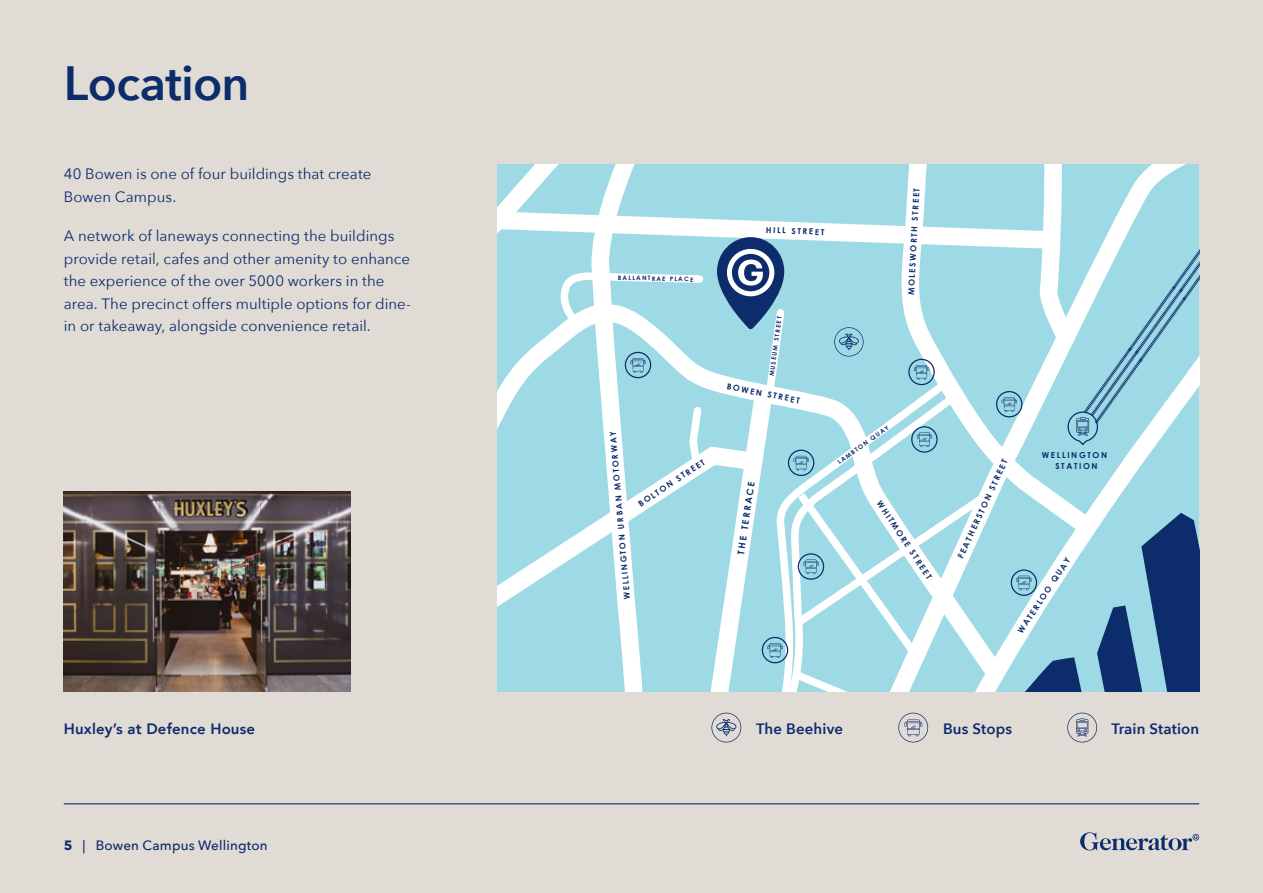
<style>
.page{position:relative;width:1263px;height:893px;background:#e0dbd5}
.page>*{position:absolute;margin:0;border:0;box-sizing:border-box;transform-origin:0 0}
.t1{font:600 48px "Avenir Next";letter-spacing:-.015em;color:#0d2c6c}
.t2{font:15px/22.5px "Avenir Next";letter-spacing:.005em;color:#0d2c6c}
.t3{font:600 15px "Avenir Next";letter-spacing:.01em;color:#0d2c6c}
.t4{font:800 15px "Avenir";letter-spacing:.01em;color:#0d2c6c}
.t5{font:500 13.5px "Avenir Next";letter-spacing:.01em;color:#0d2c6c}
.t6{font:700 9.15px "Century Gothic";color:#0d2c6c}
.t7{font:700 8.25px/10.6px "Century Gothic";letter-spacing:.2em;color:#0d2c6c;text-align:center}
.t8{font:700 6.15px "Century Gothic";color:#0d2c6c}
.s1{font-weight:700}
</style>
<div class="page">
<svg style="left:1080px;top:832px;width:119px;height:18px"></svg>
<hr style="left:64px;top:803px;width:1135px;height:1px;background:#0d2c6c">
<svg style="left:711px;top:713px;width:30px;height:29px"></svg>
<svg style="left:497px;top:164px;width:702px;height:527px;background:#abd9e4"></svg>
<svg style="left:898px;top:713px;width:30px;height:29px"></svg>
<svg style="left:1067px;top:713px;width:30px;height:29px"></svg>
<img style="left:64px;top:492px;width:287px;height:199px">
<h1 class="t1" style="left:64px;top:42px;width:187px">Location</h1>
<p class="t2" style="left:64px;top:162px;width:309px">40 Bowen is one of four buildings that create<br>Bowen Campus.</p>
<p class="t2" style="left:64px;top:224px;width:349px">A network of laneways connecting the buildings provide retail, cafes and other amenity to enhance the experience of the over 5000 workers in the area. The precinct offers multiple options for dine&shy;in or takeaway, alongside convenience retail.</p>
<p class="t4" style="left:64px;top:717px;width:193px">Huxley’s at Defence House</p>
<p class="t5" style="left:64px;top:834px;width:205px"><span class="s1">5</span> | Bowen Campus Wellington</p>
<p class="t8" style="left:618px;top:274px;width:77px;rotate:1deg">BALLANTRAE PLACE</p>
<p class="t7" style="left:766px;top:224px;width:60px;rotate:2deg">HILL STREET</p>
<p class="t8" style="left:768px;top:376px;width:62px;rotate:-82deg">MUSEUM STREET</p>
<p class="t7" style="left:728px;top:381px;width:76px;rotate:11deg">BOWEN STREET</p>
<p class="t7" style="left:905px;top:295px;width:109px;rotate:-87deg">MOLESWORTH STREET</p>
<p class="t8" style="left:836px;top:460px;width:63px;rotate:-36deg">LAMBTON QUAY</p>
<p class="t7" style="left:883px;top:499px;width:93px;rotate:56deg">WHITMORE STREET</p>
<p class="t7" style="left:622px;top:600px;width:171px;rotate:-95deg">WELLINGTON URBAN MOTORWAY</p>
<p class="t7" style="left:636px;top:499px;width:80px;rotate:-33deg">BOLTON STREET</p>
<p class="t7" style="left:955px;top:555px;width:109px;rotate:-65deg">FEATHERSTON STREET</p>
<p class="t6" style="left:735px;top:553px;width:75px;rotate:-82deg">THE TERRACE</p>
<p class="t7" style="left:1042px;top:450px;width:67px">WELLINGTON<br>STATION</p>
<p class="t7" style="left:1015px;top:629px;width:90px;rotate:-57deg">WATERLOO QUAY</p>
<p class="t3" style="left:756px;top:716px;width:88px">The Beehive</p>
<p class="t3" style="left:943px;top:716px;width:70px">Bus Stops</p>
<p class="t3" style="left:1111px;top:716px;width:89px">Train Station</p>
</div>
